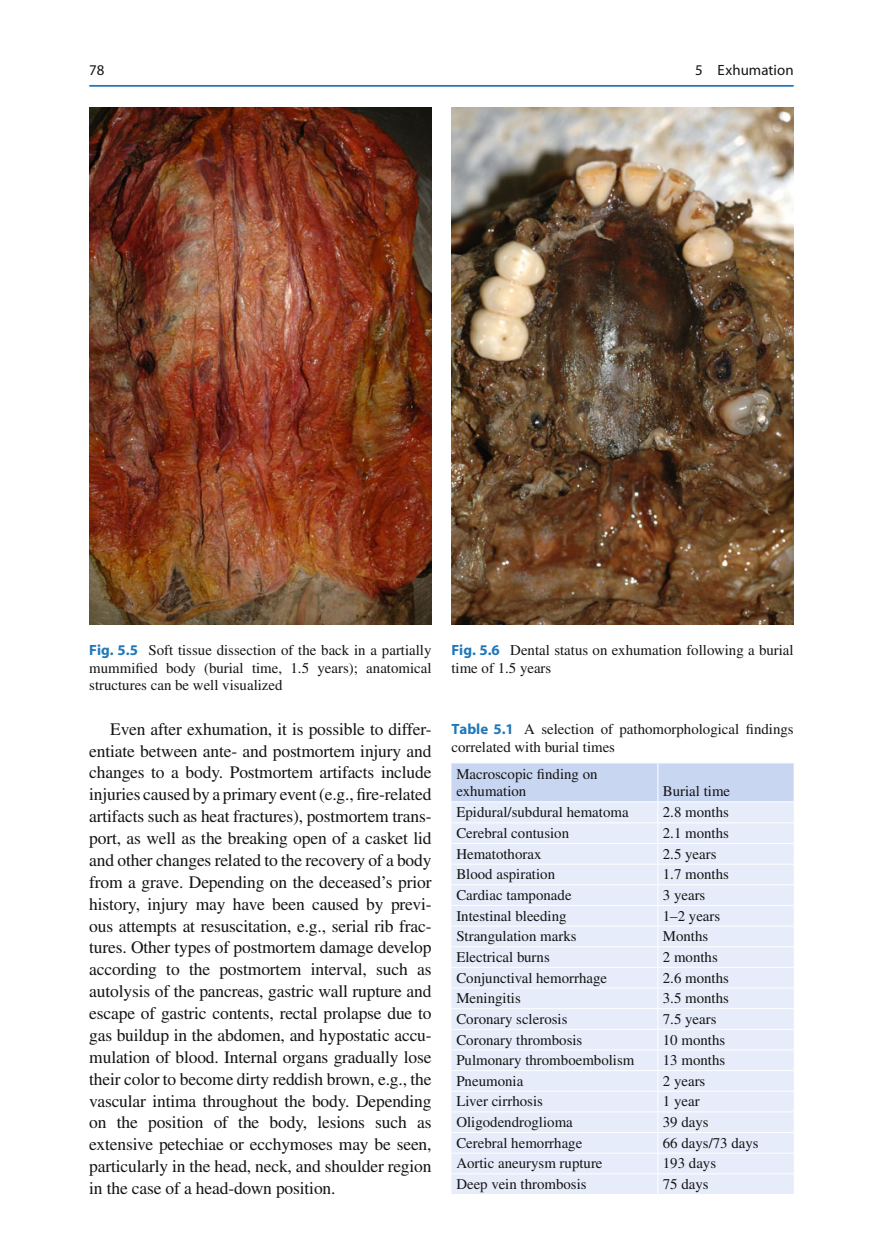
<style>
.page{position:relative;width:883px;height:1260px;background:#fff}
.page>*{position:absolute;margin:0;border:0;box-sizing:border-box;transform-origin:0 0}
.t1{font:17.5px/21.9px "Times";letter-spacing:-.01em;color:#131413;text-align:justify}
.t2{font:14.88px/17.5px "Times";color:#131413}
.t3{font:14.88px "Myriad";letter-spacing:.005em;color:#131413}
.s1{font-family:"Myriad";font-weight:700;color:#1f77b9}
</style>
<div class="page">
<img style="left:89px;top:107px;width:343px;height:517px">
<img style="left:451px;top:107px;width:343px;height:517px">
<svg style="left:451px;top:763px;width:343px;height:431px;background:#e4eaf9"></svg>
<hr style="left:89px;top:85px;width:705px;height:2px;background:#1f77b9">
<p class="t3" style="left:89px;top:64px;width:17px">78</p>
<p class="t3" style="left:695px;top:64px;width:100px">5 Exhumation</p>
<p class="t2" style="left:89px;top:643px;width:344px;text-align:justify"><span class="s1">Fig. 5.5</span> Soft tissue dissection of the back in a partially mummified body (burial time, 1.5 years); anatomical structures can be well visualized</p>
<p class="t2" style="left:451px;top:643px;width:344px"><span class="s1">Fig. 5.6</span> Dental status on exhumation following a burial time of 1.5 years</p>
<p class="t2" style="left:451px;top:722px;width:344px"><span class="s1">Table 5.1</span> A selection of pathomorphological findings correlated with burial times</p>
<p class="t2" style="left:456px;top:766px;width:143px">Macroscopic finding on exhumation</p>
<p class="t1" style="left:89px;top:720px;width:344px;text-indent:21px">Even after exhumation, it is possible to differ&shy;entiate between ante- and postmortem injury and changes to a body. Postmortem artifacts include injuries caused by a primary event (e.g., fire- related artifacts such as heat fractures), postmortem trans&shy;port, as well as the breaking open of a casket lid and other changes related to the recovery of a body from a grave. Depending on the deceased’s prior history, injury may have been caused by previ&shy;ous attempts at resuscitation, e.g., serial rib frac&shy;tures. Other types of postmortem damage develop according to the postmortem interval, such as autolysis of the pancreas, gastric wall rupture and escape of gastric contents, rectal prolapse due to gas buildup in the abdomen, and hypostatic accu&shy;mulation of blood. Internal organs gradually lose their color to become dirty reddish brown, e.g., the vascular intima throughout the body. Depending on the position of the body, lesions such as extensive petechiae or ecchymoses may be seen, particularly in the head, neck, and shoulder region in the case of a head-down position.</p>
<p class="t2" style="left:663px;top:784px;width:69px">Burial time</p>
<p class="t2" style="left:456px;top:805px;width:174px">Epidural/subdural hematoma</p>
<p class="t2" style="left:663px;top:805px;width:68px">2.8 months</p>
<p class="t2" style="left:456px;top:826px;width:114px">Cerebral contusion</p>
<p class="t2" style="left:663px;top:826px;width:68px">2.1 months</p>
<p class="t2" style="left:456px;top:846px;width:87px">Hematothorax</p>
<p class="t2" style="left:663px;top:846px;width:55px">2.5 years</p>
<p class="t2" style="left:456px;top:867px;width:100px">Blood aspiration</p>
<p class="t2" style="left:663px;top:867px;width:68px">1.7 months</p>
<p class="t2" style="left:456px;top:888px;width:117px">Cardiac tamponade</p>
<p class="t2" style="left:663px;top:888px;width:44px">3 years</p>
<p class="t2" style="left:456px;top:908px;width:112px">Intestinal bleeding</p>
<p class="t2" style="left:663px;top:908px;width:59px">1–2 years</p>
<p class="t2" style="left:456px;top:929px;width:122px">Strangulation marks</p>
<p class="t2" style="left:663px;top:929px;width:47px">Months</p>
<p class="t2" style="left:456px;top:950px;width:95px">Electrical burns</p>
<p class="t2" style="left:663px;top:950px;width:56px">2 months</p>
<p class="t2" style="left:456px;top:970px;width:152px">Conjunctival hemorrhage</p>
<p class="t2" style="left:663px;top:970px;width:68px">2.6 months</p>
<p class="t2" style="left:456px;top:991px;width:66px">Meningitis</p>
<p class="t2" style="left:663px;top:991px;width:68px">3.5 months</p>
<p class="t2" style="left:456px;top:1012px;width:113px">Coronary sclerosis</p>
<p class="t2" style="left:663px;top:1012px;width:55px">7.5 years</p>
<p class="t2" style="left:456px;top:1032px;width:128px">Coronary thrombosis</p>
<p class="t2" style="left:663px;top:1032px;width:64px">10 months</p>
<p class="t2" style="left:456px;top:1053px;width:180px">Pulmonary thromboembolism</p>
<p class="t2" style="left:663px;top:1053px;width:64px">13 months</p>
<p class="t2" style="left:456px;top:1073px;width:68px">Pneumonia</p>
<p class="t2" style="left:663px;top:1073px;width:44px">2 years</p>
<p class="t2" style="left:456px;top:1094px;width:88px">Liver cirrhosis</p>
<p class="t2" style="left:663px;top:1094px;width:38px">1 year</p>
<p class="t2" style="left:456px;top:1115px;width:118px">Oligodendroglioma</p>
<p class="t2" style="left:663px;top:1115px;width:47px">39 days</p>
<p class="t2" style="left:456px;top:1135px;width:127px">Cerebral hemorrhage</p>
<p class="t2" style="left:663px;top:1135px;width:97px">66 days/73 days</p>
<p class="t2" style="left:456px;top:1156px;width:148px">Aortic aneurysm rupture</p>
<p class="t2" style="left:663px;top:1156px;width:55px">193 days</p>
<p class="t2" style="left:456px;top:1177px;width:132px">Deep vein thrombosis</p>
<p class="t2" style="left:663px;top:1177px;width:47px">75 days</p>
</div>
